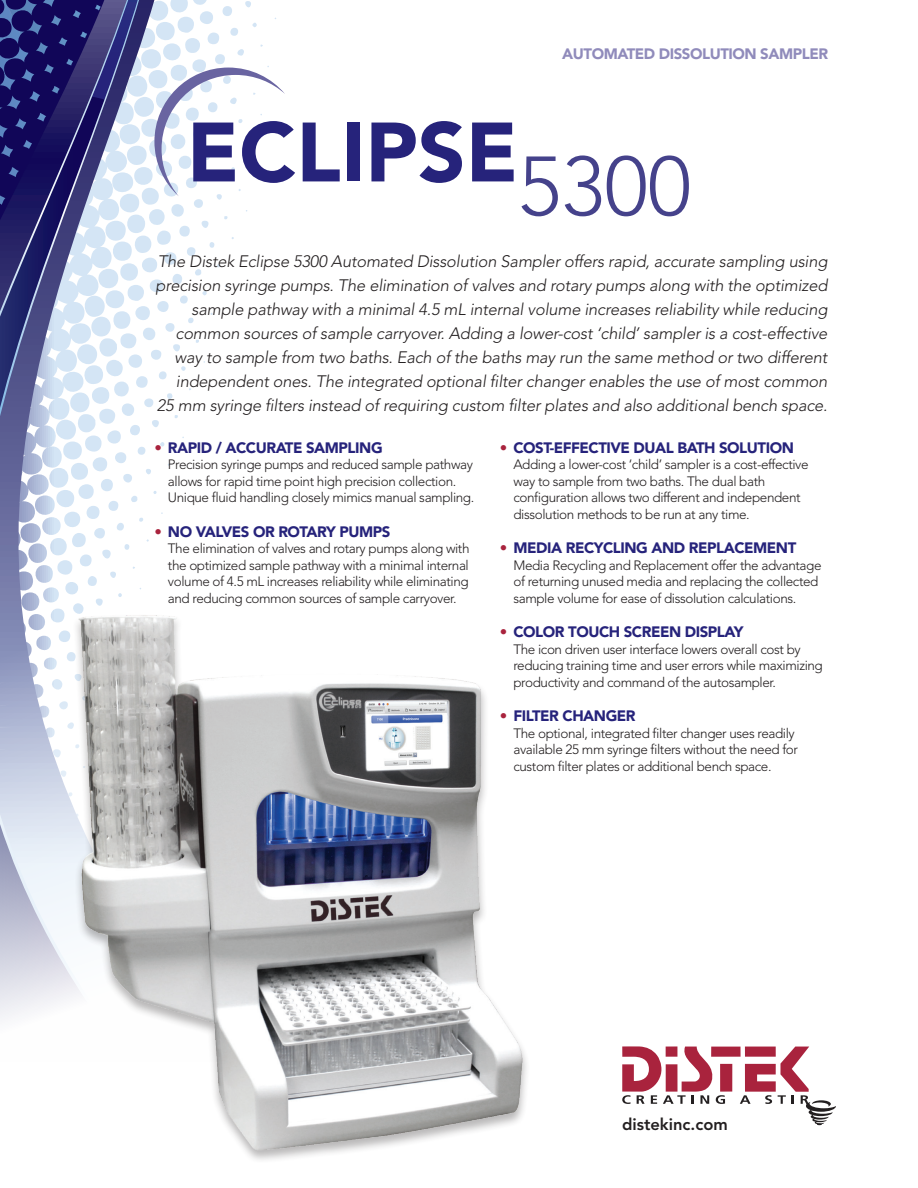
<style>
.page{position:relative;width:918px;height:1188px;background:#fff}
.page>*{position:absolute;margin:0;border:0;box-sizing:border-box;transform-origin:0 0}
.t1{font:900 83.25px "Avenir LT Std";color:#26237b}
.t2{font:italic 300 16.5px/24px "Avenir LT Std";letter-spacing:-.01em;color:#231f20;text-align:right}
.t3{font:800 16.5px "Avenir LT Std";color:#231f20}
.t4{font:900 15px "Avenir LT Std";letter-spacing:-.03em;color:#26237b}
.t5{font:900 15px "Avenir LT Std";letter-spacing:-.03em;color:#908bbb}
.t6{font:300 13.5px/16.5px "Avenir LT Std";letter-spacing:-.03em;color:#231f20}
.s1{font-weight:300;color:#45428b}
.s2{color:#a9233d}
</style>
<div class="page">
<svg style="left:0;top:277px;width:175px;height:742px"></svg>
<svg style="left:0;top:579px;width:12px;height:297px;background:#a6aecc"></svg>
<svg style="left:0;top:0;width:285px;height:277px"></svg>
<div style="left:711px;top:1047px;width:30px;height:10px;background:#a9233d"></div>
<div style="left:720px;top:1064px;width:12px;height:28px;background:#a9233d"></div>
<svg style="left:622px;top:1046px;width:103px;height:58px"></svg>
<svg style="left:740px;top:1047px;width:96px;height:78px"></svg>
<img style="left:67px;top:599px;width:460px;height:561px">
<p class="t5" style="left:562px;top:44px;width:267px">AUTOMATED DISSOLUTION SAMPLER</p>
<h1 class="t1" style="left:187px;top:102px;width:506px">ECLIPSE<span class="s1">5300</span></h1>
<p class="t2" style="left:156px;top:250px;width:673px">The Distek Eclipse 5300 Automated Dissolution Sampler offers rapid, accurate sampling using precision syringe pumps. The elimination of valves and rotary pumps along with the optimized sample pathway with a minimal 4.5 mL internal volume increases reliability while reducing common sources of sample carryover. Adding a lower-cost ‘child’ sampler is a cost-effective way to sample from two baths. Each of the baths may run the same method or two different independent ones. The integrated optional filter changer enables the use of most common 25 mm syringe filters instead of requiring custom filter plates and also additional bench space.</p>
<p class="t4" style="left:154px;top:438px;width:230px"><span class="s2">•</span> RAPID / ACCURATE SAMPLING</p>
<p class="t6" style="left:168px;top:456px;width:308px">Precision syringe pumps and reduced sample pathway allows for rapid time point high precision collection.<br>Unique fluid handling closely mimics manual sampling.</p>
<p class="t4" style="left:154px;top:522px;width:237px"><span class="s2">•</span> NO VALVES OR ROTARY PUMPS</p>
<p class="t6" style="left:168px;top:540px;width:303px;text-align:justify">The elimination of valves and rotary pumps along with the optimized sample pathway with a minimal internal volume of 4.5 mL increases reliability while eliminating and reducing common sources of sample carryover.</p>
<p class="t4" style="left:500px;top:438px;width:296px"><span class="s2">•</span> COST-EFFECTIVE DUAL BATH SOLUTION</p>
<p class="t6" style="left:513px;top:456px;width:297px">Adding a lower-cost ‘child’ sampler is a cost-effective way to sample from two baths. The dual bath configuration allows two different and independent dissolution methods to be run at any time.</p>
<p class="t4" style="left:500px;top:539px;width:298px"><span class="s2">•</span> MEDIA RECYCLING AND REPLACEMENT</p>
<p class="t6" style="left:513px;top:557px;width:310px">Media Recycling and Replacement offer the advantage of returning unused media and replacing the collected sample volume for ease of dissolution calculations.</p>
<p class="t4" style="left:500px;top:623px;width:245px"><span class="s2">•</span> COLOR TOUCH SCREEN DISPLAY</p>
<p class="t6" style="left:513px;top:641px;width:311px">The icon driven user interface lowers overall cost by reducing training time and user errors while maximizing productivity and command of the autosampler.</p>
<p class="t4" style="left:500px;top:707px;width:137px"><span class="s2">•</span> FILTER CHANGER</p>
<p class="t6" style="left:513px;top:725px;width:286px">The optional, integrated filter changer uses readily available 25 mm syringe filters without the need for custom filter plates or additional bench space.</p>
<p class="t3" style="left:622px;top:1114px;width:107px">distekinc.com</p>
</div>
